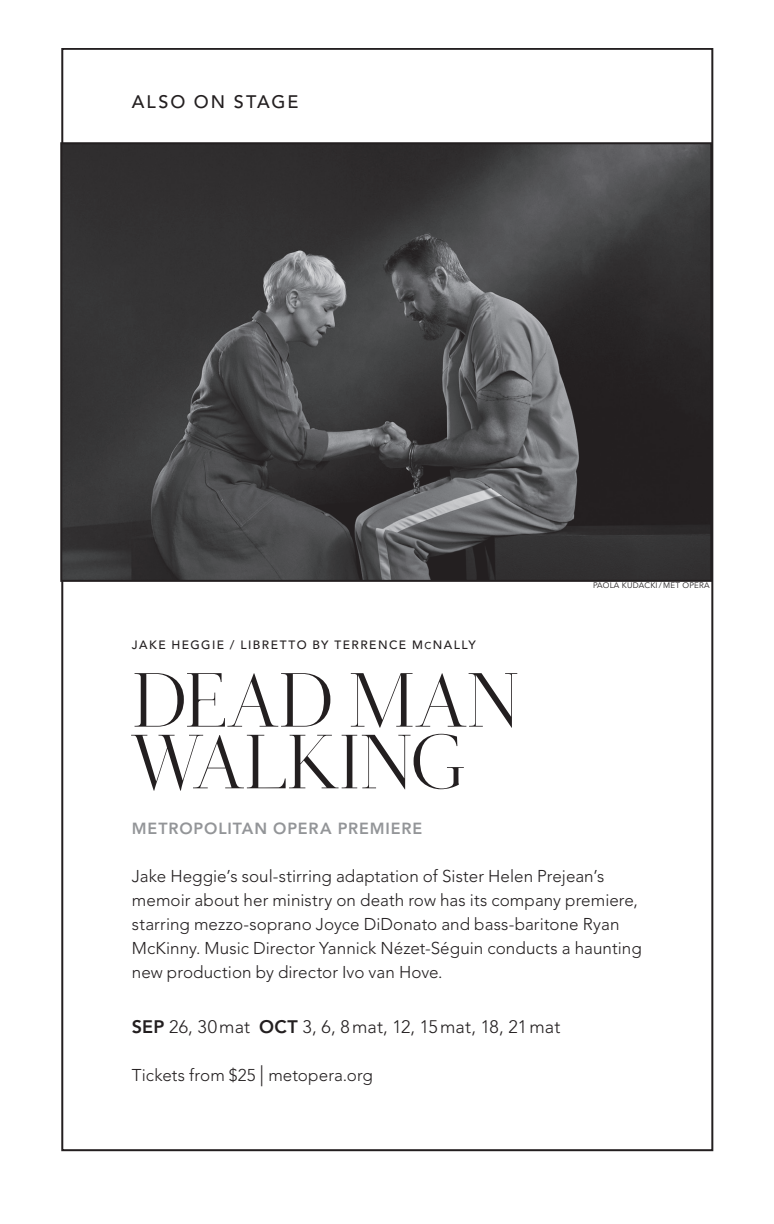
<style>
.page{position:relative;width:774px;height:1224px;background:#fff}
.page>*{position:absolute;margin:0;border:0;box-sizing:border-box;transform-origin:0 0}
.t1{font:80px/61.6px "Didot Display";letter-spacing:.005em;color:#231f20}
.t2{font:300 18px "Avenir LT Pro";letter-spacing:.01em;color:#231f20}
.t3{font:500 18px "Avenir LT Pro";letter-spacing:.11em;color:#231f20}
.t4{font:300 17px/24px "Avenir LT Pro";letter-spacing:.005em;color:#231f20}
.t5{font:800 16px "Avenir LT Pro";letter-spacing:.055em;color:#939598}
.t6{font:500 12px "Avenir LT Pro";letter-spacing:.125em;color:#231f20}
.t7{font:8px "Avenir LT Pro";letter-spacing:.02em;color:#231f20}
.s1{font-size:10px}
.s2{font-weight:800}
.s3{font-size:21px}
</style>
<div class="page">
<img style="left:63px;top:145px;width:646px;height:434px">
<div style="left:60px;top:142px;width:652px;height:440px;border:2px solid #231f20"></div>
<p class="t3" style="left:132px;top:91px;width:168px">ALSO ON STAGE</p>
<p class="t7" style="left:593px;top:580px;width:118px">PAOLA KUDACKI/ MET OPERA</p>
<p class="t6" style="left:132px;top:638px;width:345px">JAKE HEGGIE / LIBRETTO BY TERRENCE M<span class="s1">C</span>NALLY</p>
<h1 class="t1" style="left:132px;top:668px;width:390px">DEAD MAN<br>WALKING</h1>
<p class="t5" style="left:132px;top:819px;width:292px">METROPOLITAN OPERA PREMIERE</p>
<p class="t4" style="left:132px;top:865px;width:511px">Jake Heggie’s soul-stirring adaptation of Sister Helen Prejean’s memoir about her ministry on death row has its company premiere, starring mezzo-soprano Joyce DiDonato and bass-baritone Ryan McKinny. Music Director Yannick Nézet-Séguin conducts a haunting new production by director Ivo van Hove.</p>
<p class="t2" style="left:132px;top:1016px;width:430px"><span class="s2">SEP</span> 26, 30mat <span class="s2">OCT</span> 3, 6, 8mat, 12, 15mat, 18, 21mat</p>
<p class="t4" style="left:132px;top:1063px;width:243px">Tickets from $25 <span class="s3">|</span> metopera.org</p>
</div>
